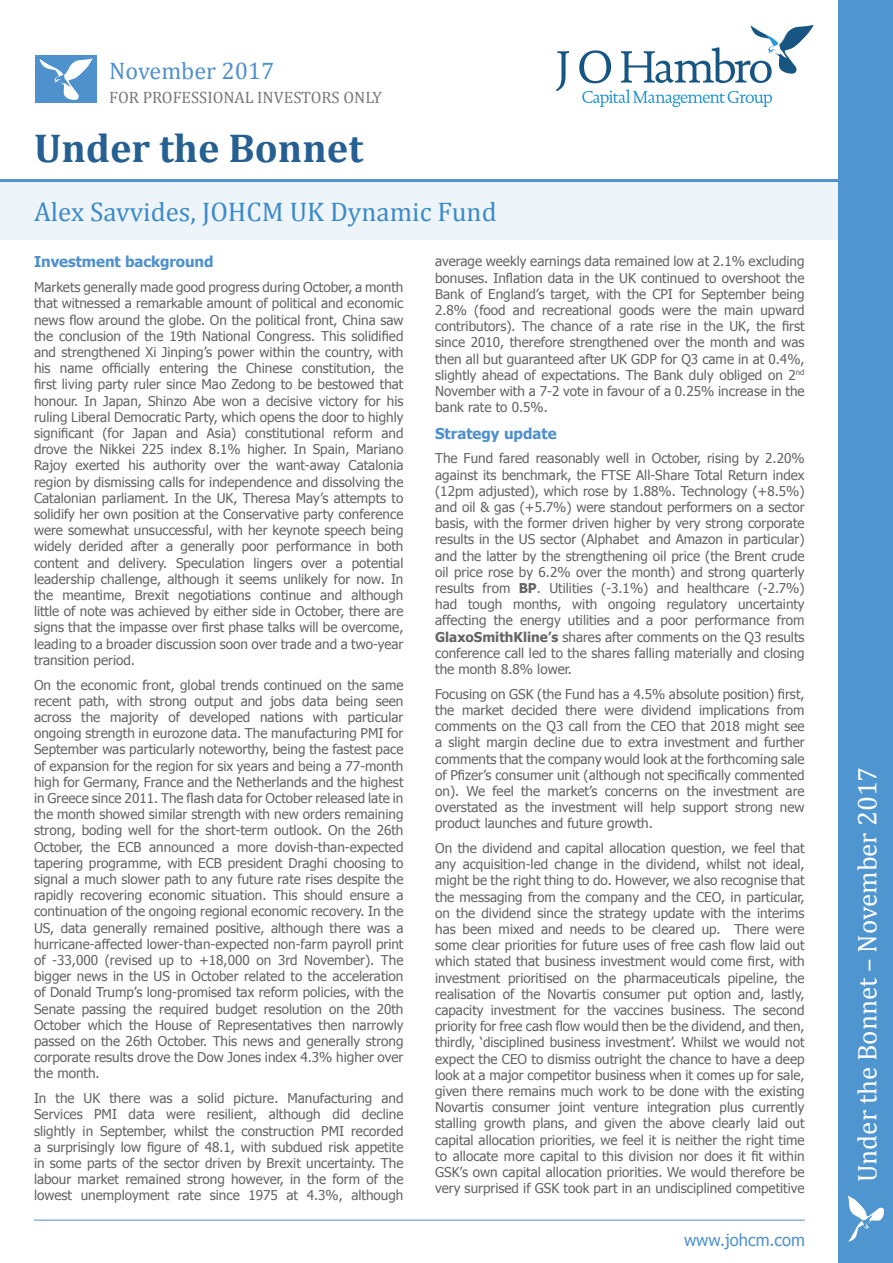
<style>
.page{position:relative;width:893px;height:1263px;background:#fff}
.page>*{position:absolute;margin:0;border:0;box-sizing:border-box;transform-origin:0 0}
.t1{font:700 40.5px "Cambria";color:#266092}
.t2{font:27px "Cambria";color:#3b8ac9}
.t3{font:27px "Cambria";color:#fff}
.t4{font:24px "Cambria";color:#4f91cd}
.t5{font:16.5px "Cambria";color:#787878}
.t6{font:16.5px "Tahoma";color:#4f91cd}
.t7{font:700 15px "Tahoma";letter-spacing:-.005em;color:#4f91cd}
.t8{font:13.5px/16.2px "Tahoma";color:#646464;text-align:justify}
.s1{font-weight:700}
</style>
<div class="page">
<div style="left:0;top:182px;width:893px;height:57px;background:#eef5fa"></div>
<div style="left:839px;top:0;width:54px;height:1263px;background:#4f95d0"></div>
<svg style="left:848px;top:1195px;width:37px;height:47px"></svg>
<svg style="left:556px;top:51px;width:13px;height:40px"></svg>
<svg style="left:579px;top:50px;width:32px;height:33px"></svg>
<svg style="left:582px;top:89px;width:190px;height:18px"></svg>
<svg style="left:621px;top:25px;width:193px;height:58px"></svg>
<hr style="left:0;top:179px;width:889px;height:3px;background:#4f95d0">
<div style="left:36px;top:55px;width:61px;height:48px;background:#4f91cd"></div>
<svg style="left:40px;top:58px;width:53px;height:42px"></svg>
<hr style="left:34px;top:1220px;width:771px;height:1px;background:#4f91cd">
<h3 class="t4" style="left:109px;top:57px;width:167px">November 2017</h3>
<p class="t5" style="left:109px;top:88px;width:274px">FOR PROFESSIONAL INVESTORS ONLY</p>
<h1 class="t1" style="left:34px;top:120px;width:331px">Under the Bonnet</h1>
<h2 class="t2" style="left:34px;top:196px;width:464px">Alex Savvides, JOHCM UK Dynamic Fund</h2>
<p class="t7" style="left:34px;top:251px;width:181px">Investment background</p>
<p class="t8" style="left:34px;top:279px;width:371px">Markets generally made good progress during October, a month that witnessed a remarkable amount of political and economic news flow around the globe. On the political front, China saw the conclusion of the 19th National Congress. This solidified and strengthened Xi Jinping’s power within the country, with his name officially entering the Chinese constitution, the first living party ruler since Mao Zedong to be bestowed that honour. In Japan, Shinzo Abe won a decisive victory for his ruling Liberal Democratic Party, which opens the door to highly significant (for Japan and Asia) constitutional reform and drove the Nikkei 225 index 8.1% higher. In Spain, Mariano Rajoy exerted his authority over the want-away Catalonia region by dismissing calls for independence and dissolving the Catalonian parliament. In the UK, Theresa May’s attempts to solidify her own position at the Conservative party conference were somewhat unsuccessful, with her keynote speech being widely derided after a generally poor performance in both content and delivery. Speculation lingers over a potential leadership challenge, although it seems unlikely for now. In the meantime, Brexit negotiations continue and although little of note was achieved by either side in October, there are signs that the impasse over first phase talks will be overcome, leading to a broader discussion soon over trade and a two-year transition period.</p>
<p class="t8" style="left:34px;top:676px;width:371px">On the economic front, global trends continued on the same recent path, with strong output and jobs data being seen across the majority of developed nations with particular ongoing strength in eurozone data. The manufacturing PMI for September was particularly noteworthy, being the fastest pace of expansion for the region for six years and being a 77-month high for Germany, France and the Netherlands and the highest in Greece since 2011. The flash data for October released late in the month showed similar strength with new orders remaining strong, boding well for the short-term outlook. On the 26th October, the ECB announced a more dovish-than-expected tapering programme, with ECB president Draghi choosing to signal a much slower path to any future rate rises despite the rapidly recovering economic situation. This should ensure a continuation of the ongoing regional economic recovery. In the US, data generally remained positive, although there was a hurricane-affected lower-than-expected non-farm payroll print of -33,000 (revised up to +18,000 on 3rd November). The bigger news in the US in October related to the acceleration of Donald Trump’s long-promised tax reform policies, with the Senate passing the required budget resolution on the 20th October which the House of Representatives then narrowly passed on the 26th October. This news and generally strong corporate results drove the Dow Jones index 4.3% higher over the month.</p>
<p class="t8" style="left:34px;top:1089px;width:371px">In the UK there was a solid picture. Manufacturing and Services PMI data were resilient, although did decline slightly in September, whilst the construction PMI recorded a surprisingly low figure of 48.1, with subdued risk appetite in some parts of the sector driven by Brexit uncertainty. The labour market remained strong however, in the form of the lowest unemployment rate since 1975 at 4.3%, although</p>
<p class="t8" style="left:435px;top:253px;width:371px">average weekly earnings data remained low at 2.1% excluding bonuses. Inflation data in the UK continued to overshoot the Bank of England’s target, with the CPI for September being 2.8% (food and recreational goods were the main upward contributors). The chance of a rate rise in the UK, the first since 2010, therefore strengthened over the month and was then all but guaranteed after UK GDP for Q3 came in at 0.4%, slightly ahead of expectations. The Bank duly obliged on 2<sup>nd </sup>November with a 7-2 vote in favour of a 0.25% increase in the bank rate to 0.5%.</p>
<p class="t7" style="left:435px;top:423px;width:123px">Strategy update</p>
<p class="t8" style="left:435px;top:450px;width:371px">The Fund fared reasonably well in October, rising by 2.20% against its benchmark, the FTSE All-Share Total Return index (12pm adjusted), which rose by 1.88%. Technology (+8.5%) and oil &amp; gas (+5.7%) were standout performers on a sector basis, with the former driven higher by very strong corporate results in the US sector (Alphabet and Amazon in particular) and the latter by the strengthening oil price (the Brent crude oil price rose by 6.2% over the month) and strong quarterly results from <span class="s1">BP</span>. Utilities (-3.1%) and healthcare (-2.7%) had tough months, with ongoing regulatory uncertainty affecting the energy utilities and a poor performance from <span class="s1">GlaxoSmithKline’s</span> shares after comments on the Q3 results conference call led to the shares falling materially and closing the month 8.8% lower.</p>
<p class="t8" style="left:435px;top:685px;width:371px">Focusing on GSK (the Fund has a 4.5% absolute position) first, the market decided there were dividend implications from comments on the Q3 call from the CEO that 2018 might see a slight margin decline due to extra investment and further comments that the company would look at the forthcoming sale of Pfizer’s consumer unit (although not specifically commented on). We feel the market’s concerns on the investment are overstated as the investment will help support strong new product launches and future growth.</p>
<p class="t8" style="left:435px;top:839px;width:371px">On the dividend and capital allocation question, we feel that any acquisition-led change in the dividend, whilst not ideal, might be the right thing to do. However, we also recognise that the messaging from the company and the CEO, in particular, on the dividend since the strategy update with the interims has been mixed and needs to be cleared up. There were some clear priorities for future uses of free cash flow laid out which stated that business investment would come first, with investment prioritised on the pharmaceuticals pipeline, the realisation of the Novartis consumer put option and, lastly, capacity investment for the vaccines business. The second priority for free cash flow would then be the dividend, and then, thirdly, ‘disciplined business investment’. Whilst we would not expect the CEO to dismiss outright the chance to have a deep look at a major competitor business when it comes up for sale, given there remains much work to be done with the existing Novartis consumer joint venture integration plus currently stalling growth plans, and given the above clearly laid out capital allocation priorities, we feel it is neither the right time to allocate more capital to this division nor does it fit within GSK’s own capital allocation priorities. We would therefore be very surprised if GSK took part in an undisciplined competitive</p>
<p class="t6" style="left:684px;top:1229px;width:122px">www.johcm.com</p>
<h2 class="t3" style="left:851px;top:1182px;width:417px;rotate:-90deg">Under the Bonnet – November 2017</h2>
</div>
